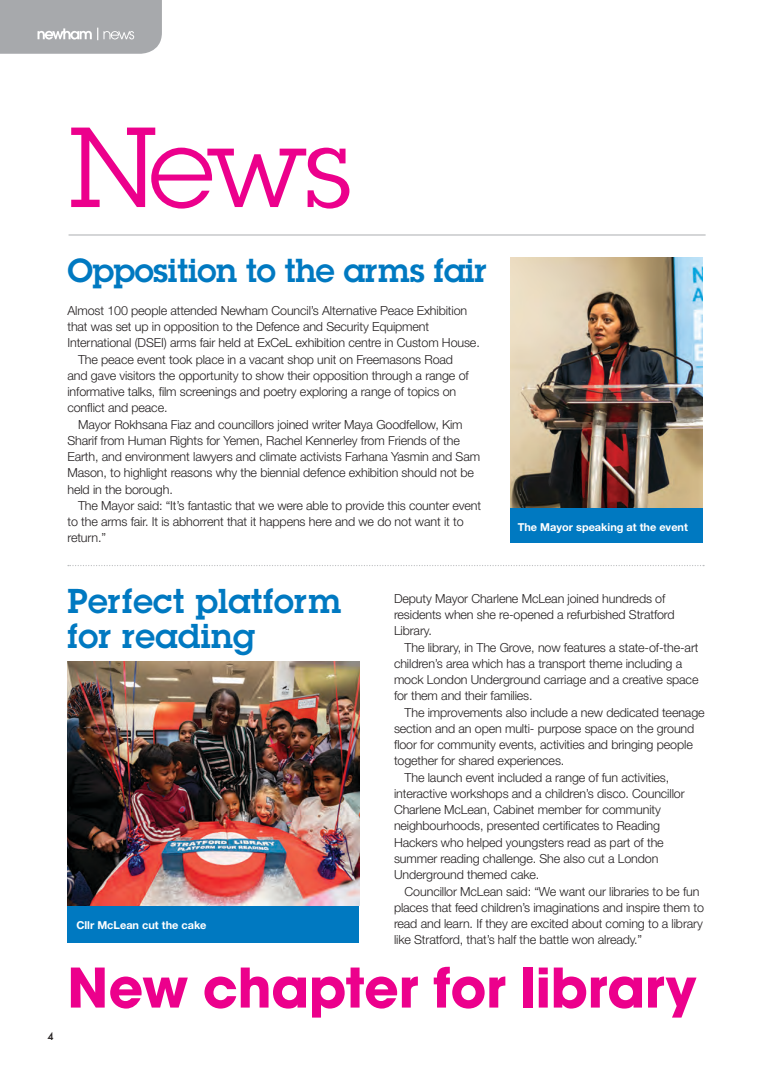
<style>
.page{position:relative;width:773px;height:1081px;background:#fff}
.page>*{position:absolute;margin:0;border:0;box-sizing:border-box;transform-origin:0 0}
.t1{font:111.25px "Lubalin Graph";color:#ec008c}
.t2{font:700 60px "Avant Garde Gothic Itc T";color:#ec008c}
.t3{font:600 33.75px/35px "Lubalin Graph";letter-spacing:.01em;color:#0079c1}
.t4{font:600 32.5px "Lubalin Graph";letter-spacing:-.01em;color:#0079c1}
.t5{font:300 12.5px/16.2px "Helvetica Neue";letter-spacing:-.01em;color:#231f20}
.t6{font:700 10.88px "Helvetica Neue";color:#fff}
.t7{font:500 10px "Futura";color:#231f20}
</style>
<div class="page">
<svg style="left:0;top:0;width:162px;height:54px"></svg>
<hr style="left:69px;top:234px;width:636px;height:2px;background:#bcbec0">
<svg style="left:68px;top:565px;width:636px;height:1px"></svg>
<img style="left:67px;top:662px;width:292px;height:244px">
<img style="left:510px;top:258px;width:192px;height:250px">
<div style="left:67px;top:906px;width:292px;height:36px;background:#0079c1"></div>
<div style="left:510px;top:508px;width:192px;height:35px;background:#0079c1"></div>
<p class="t1" style="left:69px;top:98px;width:284px">New s</p>
<p class="t4" style="left:67px;top:249px;width:421px">Opposition to the arms fair</p>
<p class="t5" style="left:67px;top:302px;width:414px">Almost 100 people attended Newham Council’s Alternative Peace Exhibition that was set up in opposition to the Defence and Security Equipment<br>International (DSEI) arms fair held at ExCeL exhibition centre in Custom House.</p>
<p class="t5" style="left:67px;top:351px;width:403px;text-indent:11px">The peace event took place in a vacant shop unit on Freemasons Road and gave visitors the opportunity to show their opposition through a range of informative talks, film screenings and poetry exploring a range of topics on conflict and peace.</p>
<p class="t5" style="left:67px;top:416px;width:414px;text-indent:11px">Mayor Rokhsana Fiaz and councillors joined writer Maya Goodfellow, Kim Sharif from Human Rights for Yemen, Rachel Kennerley from Friends of the Earth, and environment lawyers and climate activists Farhana Yasmin and Sam Mason, to highlight reasons why the biennial defence exhibition should not be held in the borough.</p>
<p class="t5" style="left:67px;top:497px;width:415px;text-indent:11px">The Mayor said: “It’s fantastic that we were able to provide this counter event to the arms fair. It is abhorrent that it happens here and we do not want it to return.”</p>
<p class="t6" style="left:517px;top:520px;width:172px">The Mayor speaking at the event</p>
<p class="t6" style="left:522px;top:520px;width:103px">A fly-tip in Newham</p>
<p class="t7" style="left:47px;top:1029px;width:8px">4</p>
<p class="t3" style="left:67px;top:583px;width:276px">Perfect platform for reading</p>
<p class="t6" style="left:76px;top:918px;width:132px">Cllr McLean cut the cake</p>
<p class="t6" style="left:80px;top:918px;width:103px">A fly-tip in Newham</p>
<p class="t5" style="left:394px;top:590px;width:282px">Deputy Mayor Charlene McLean joined hundreds of residents when she re-opened a refurbished Stratford<br>Library.</p>
<p class="t5" style="left:394px;top:639px;width:306px;text-indent:11px">The library, in The Grove, now features a state-of-the-art children’s area which has a transport theme including a mock London Underground carriage and a creative space for them and their families.</p>
<p class="t5" style="left:394px;top:704px;width:312px;text-indent:11px">The improvements also include a new dedicated teenage section and an open multi- purpose space on the ground floor for community events, activities and bringing people together for shared experiences.</p>
<p class="t5" style="left:394px;top:769px;width:292px;text-indent:11px">The launch event included a range of fun activities, interactive workshops and a children’s disco. Councillor Charlene McLean, Cabinet member for community neighbourhoods, presented certificates to Reading Hackers who helped youngsters read as part of the summer reading challenge. She also cut a London Underground themed cake.</p>
<p class="t5" style="left:394px;top:882px;width:311px;text-indent:11px">Councillor McLean said: “We want our libraries to be fun places that feed children’s imaginations and inspire them to read and learn. If they are excited about coming to a library like Stratford, that’s half the battle won already.”</p>
<p class="t2" style="left:67px;top:951px;width:630px">New chapter for library</p>
</div>
